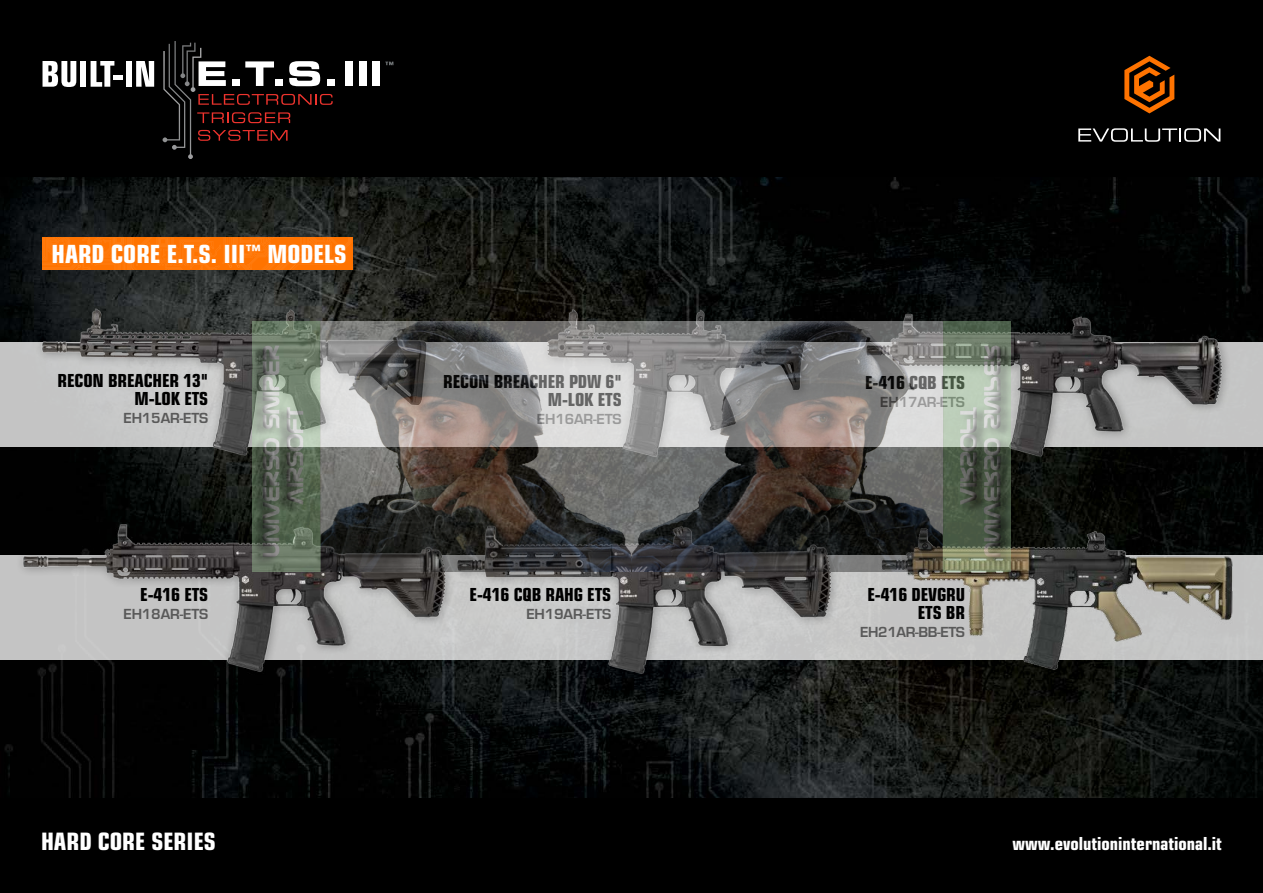
<style>
.page{position:relative;width:1263px;height:893px;background:#fff}
.page>*{position:absolute;margin:0;border:0;box-sizing:border-box;transform-origin:0 0}
.t1{font:700 condensed 25.05px "Eurostile LT Std";color:#fff}
.t2{font:700 condensed 24px "Eurostile LT Std";color:#fff}
.t3{font:700 condensed 18px/18px "Eurostile LT Std";letter-spacing:-.01em;color:#000;text-align:right}
.t4{font:700 condensed 18px "Eurostile LT Std";color:#fff}
.t5{font:600 13.5px "Eurostile LT Std";letter-spacing:-.01em;color:#595959}
</style>
<div class="page">
<img style="left:0;top:176px;width:1263px;height:622px">
<div style="left:0;top:343px;width:1263px;height:104px;background:#c4c4c4"></div>
<div style="left:0;top:555px;width:1263px;height:105px;background:#c5c5c5"></div>
<img style="left:33px;top:300px;width:396px;height:160px">
<img style="left:536px;top:302px;width:276px;height:19px">
<img style="left:855px;top:307px;width:379px;height:156px">
<img style="left:15px;top:520px;width:440px;height:164px">
<div style="left:450px;top:518px;width:391px;height:164px;background:#000;opacity:.3"></div>
<img style="left:447px;top:572px;width:390px;height:106px">
<img style="left:874px;top:524px;width:369px;height:151px">
<div style="left:43px;top:237px;width:308px;height:33px;background:#ff7707"></div>
<div style="left:0;top:798px;width:1263px;height:95px;background:#000"></div>
<div style="left:0;top:0;width:1263px;height:176px;background:#000"></div>
<svg style="left:1078px;top:128px;width:142px;height:14px"></svg>
<svg style="left:1124px;top:56px;width:50px;height:57px"></svg>
<svg style="left:43px;top:61px;width:33px;height:26px"></svg>
<div style="left:80px;top:61px;width:6px;height:26px;background:#fff"></div>
<svg style="left:91px;top:61px;width:23px;height:26px"></svg>
<div style="left:113px;top:75px;width:9px;height:5px;background:#fff"></div>
<div style="left:126px;top:61px;width:6px;height:26px;background:#fff"></div>
<svg style="left:136px;top:61px;width:18px;height:26px"></svg>
<svg style="left:163px;top:41px;width:170px;height:118px"></svg>
<div style="left:327px;top:79px;width:7px;height:7px;background:#fff"></div>
<div style="left:345px;top:61px;width:8px;height:25px;background:#fff"></div>
<div style="left:359px;top:61px;width:7px;height:25px;background:#fff"></div>
<div style="left:372px;top:61px;width:8px;height:25px;background:#fff"></div>
<svg style="left:385px;top:62px;width:8px;height:3px"></svg>
<img style="left:253px;top:321px;width:757px;height:251px">
<h1 class="t1" style="left:52px;top:238px;width:297px">HARD CORE E.T.S. III<sup>™</sup> MODELS</h1>
<p class="t3" style="left:58px;top:371px;width:152px">RECON BREACHER 13"<br>M-LOK ETS</p>
<p class="t5" style="left:123px;top:409px;width:86px">EH15AR-ETS</p>
<p class="t3" style="left:140px;top:586px;width:70px">E-416 ETS</p>
<p class="t5" style="left:123px;top:606px;width:86px">EH18AR-ETS</p>
<p class="t3" style="left:443px;top:372px;width:180px">RECON BREACHER PDW 6"<br>M-LOK ETS</p>
<p class="t5" style="left:537px;top:410px;width:86px">EH16AR-ETS</p>
<p class="t3" style="left:470px;top:586px;width:143px">E-416 CQB RAHG ETS</p>
<p class="t5" style="left:526px;top:606px;width:86px">EH19AR-ETS</p>
<p class="t3" style="left:865px;top:374px;width:101px">E-416 CQB ETS</p>
<p class="t5" style="left:880px;top:394px;width:86px">EH17AR-ETS</p>
<p class="t3" style="left:867px;top:586px;width:99px">E-416 DEVGRU<br>ETS BR</p>
<p class="t5" style="left:860px;top:624px;width:106px">EH21AR-BB-ETS</p>
<h2 class="t2" style="left:41px;top:827px;width:176px">HARD CORE SERIES</h2>
<p class="t4" style="left:1012px;top:833px;width:211px">www.evolutioninternational.it</p>
</div>
